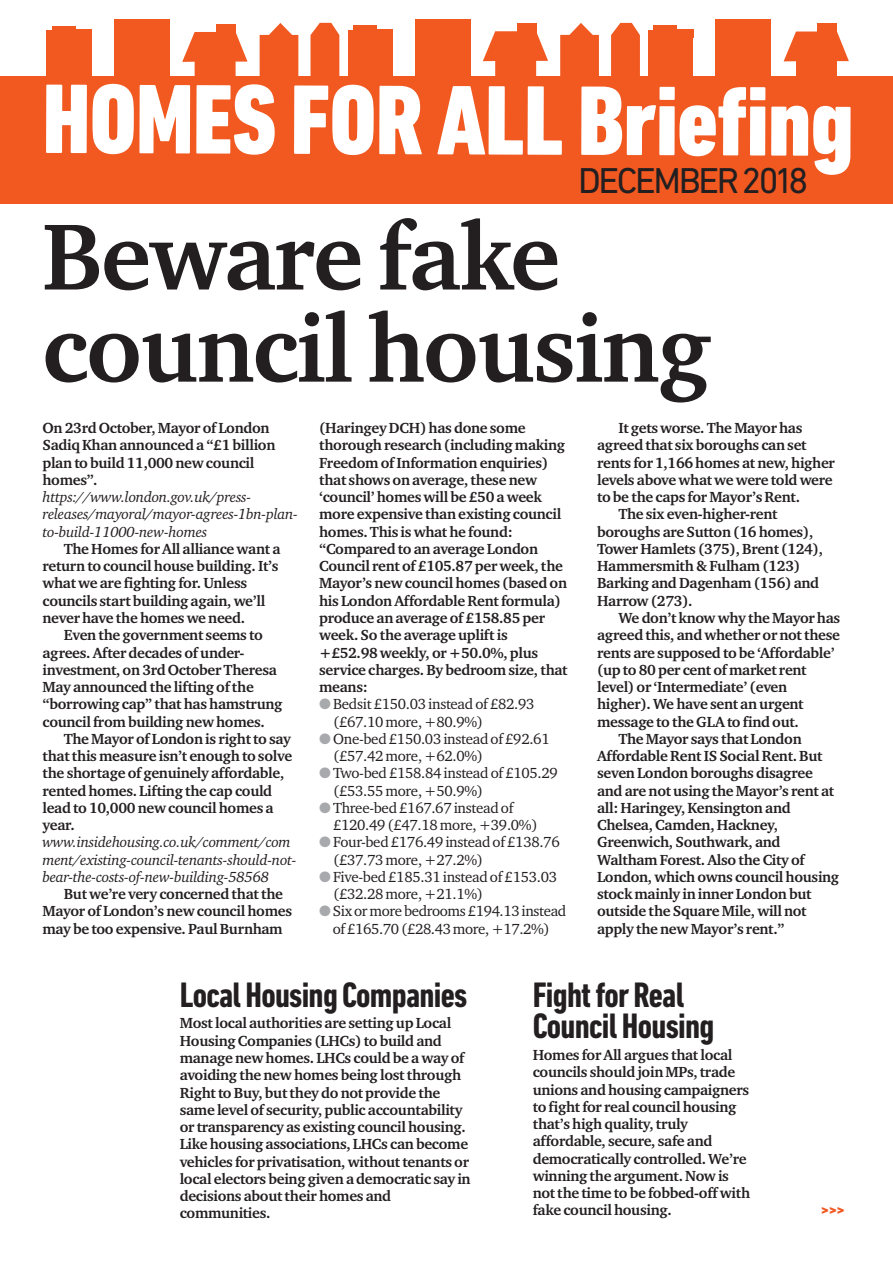
<style>
.page{position:relative;width:893px;height:1263px;background:#fff}
.page>*{position:absolute;margin:0;border:0;box-sizing:border-box;transform-origin:0 0}
.t1{font:800 condensed 100.5px "DIN Next LT Pro";letter-spacing:-.015em;color:#fff}
.t2{font:700 96.15px/92.1px "Charter ITC Std";letter-spacing:-.02em;color:#231f20}
.t3{font:36.6px "DIN Next LT Pro";letter-spacing:-.065em;color:#231f20}
.t4{font:700 condensed 36px/31.5px "DIN Next LT Pro";letter-spacing:-.02em;color:#231f20}
.t5{font:800 condensed 16.5px "DIN Next LT Pro";color:#f15921}
.t6{font:700 15px/17.2px "Charter ITC Std";letter-spacing:-.02em;color:#231f20}
.t7{font:15px/17.2px "Charter ITC Std";letter-spacing:-.02em;color:#231f20}
.t8{font:italic 15px/17.2px "Charter ITC Std";letter-spacing:-.02em;color:#231f20}
.s1{color:#a8a9ad}
</style>
<div class="page">
<div style="left:0;top:76px;width:893px;height:128px;background:#f15921"></div>
<div style="left:47px;top:30px;width:9px;height:48px;background:#f15921"></div>
<div style="left:52px;top:26px;width:23px;height:56px;background:#f15921"></div>
<div style="left:68px;top:29px;width:23px;height:51px;background:#f15921"></div>
<div style="left:114px;top:20px;width:55px;height:61px;background:#f15921"></div>
<div style="left:216px;top:24px;width:20px;height:27px;background:#f15921"></div>
<div style="left:348px;top:30px;width:45px;height:52px;background:#f15921"></div>
<div style="left:353px;top:25px;width:24px;height:9px;background:#f15921"></div>
<div style="left:369px;top:29px;width:24px;height:9px;background:#f15921"></div>
<div style="left:415px;top:19px;width:55px;height:63px;background:#f15921"></div>
<svg style="left:310px;top:23px;width:29px;height:53px;background:#f26633"></svg>
<div style="left:648px;top:30px;width:45px;height:52px;background:#f15921"></div>
<div style="left:653px;top:25px;width:24px;height:9px;background:#f15921"></div>
<div style="left:670px;top:29px;width:23px;height:9px;background:#f15921"></div>
<svg style="left:611px;top:23px;width:29px;height:53px;background:#f16531"></svg>
<svg style="left:260px;top:23px;width:38px;height:53px;background:#f37243"></svg>
<svg style="left:560px;top:23px;width:39px;height:53px;background:#f37344"></svg>
<svg style="left:182px;top:32px;width:65px;height:44px"></svg>
<div style="left:715px;top:19px;width:56px;height:61px;background:#f15921"></div>
<div style="left:818px;top:23px;width:19px;height:27px;background:#f15921"></div>
<svg style="left:784px;top:32px;width:65px;height:44px"></svg>
<div style="left:517px;top:23px;width:19px;height:27px;background:#f15921"></div>
<svg style="left:483px;top:31px;width:65px;height:45px"></svg>
<h1 class="t1" style="left:42px;top:86px;width:813px">HOMES FOR ALL Briefing</h1>
<h3 class="t3" style="left:578px;top:168px;width:231px">DECEMBER2018</h3>
<h2 class="t2" style="left:42px;top:218px;width:670px">Beware fake council housing</h2>
<p class="t6" style="left:43px;top:421px;width:234px">On 23rd October, Mayor of London<br>Sadiq Khan announced a “£1 billion plan to build 11,000 new council homes”.</p>
<p class="t8" style="left:43px;top:490px;width:257px">https://www.london.gov.uk/press&shy;releases/mayoral/mayor-agrees-1bn-plan&shy;to-build-11000-new-homes</p>
<p class="t6" style="left:43px;top:541px;width:239px;text-indent:21px">The Homes for All alliance want a return to council house building. It’s what we are fighting for. Unless councils start building again, we’ll never have the homes we need.</p>
<p class="t6" style="left:43px;top:628px;width:241px;text-indent:21px">Even the government seems to agrees. After decades of under&shy;investment, on 3rd October Theresa<br>May announced the lifting of the “borrowing cap” that has hamstrung council from building new homes.</p>
<p class="t6" style="left:43px;top:731px;width:251px;text-indent:21px">The Mayor of London is right to say that this measure isn’t enough to solve the shortage of genuinely affordable, rented homes. Lifting the cap could lead to 10,000 new council homes a year.</p>
<p class="t8" style="left:43px;top:835px;width:256px">www.insidehousing.co.uk/comment/com ment/existing-council-tenants-should-not&shy;bear-the-costs-of-new-building-58568</p>
<p class="t6" style="left:43px;top:886px;width:251px;text-indent:21px">But we’re very concerned that the<br>Mayor of London’s new council homes may be too expensive. Paul Burnham</p>
<p class="t6" style="left:319px;top:421px;width:250px">(Haringey DCH) has done some thorough research (including making<br>Freedom of Information enquiries) that shows on average, these new ‘council’ homes will be £50 a week more expensive than existing council homes. This is what he found: “Compared to an average London<br>Council rent of £105.87 per week, the<br>Mayor’s new council homes (based on his London Affordable Rent formula) produce an average of £158.85 per week. So the average uplift is +£52.98 weekly, or +50.0%, plus service charges. By bedroom size, that means:</p>
<p class="t7" style="left:333px;top:697px;width:203px;text-indent:-14px"><span class="s1">●</span> Bedsit £150.03 instead of £82.93 (£67.10 more, +80.9%)</p>
<p class="t7" style="left:333px;top:731px;width:218px;text-indent:-14px"><span class="s1">●</span> One-bed £150.03 instead of £92.61 (£57.42 more, +62.0%)</p>
<p class="t7" style="left:333px;top:766px;width:226px;text-indent:-14px"><span class="s1">●</span> Two-bed £158.84 instead of £105.29 (£53.55 more, +50.9%)</p>
<p class="t7" style="left:333px;top:800px;width:206px;text-indent:-14px"><span class="s1">●</span> Three-bed £167.67 instead of £120.49 (£47.18 more, +39.0%)</p>
<p class="t7" style="left:333px;top:835px;width:228px;text-indent:-14px"><span class="s1">●</span> Four-bed £176.49 instead of £138.76 (£37.73 more, +27.2%)</p>
<p class="t7" style="left:333px;top:869px;width:225px;text-indent:-14px"><span class="s1">●</span> Five-bed £185.31 instead of £153.03 (£32.28 more, +21.1%)</p>
<p class="t7" style="left:319px;top:904px;width:249px;text-align:center"><span class="s1">●</span>Sixormorebedrooms£194.13instead of£165.70(£28.43more,+17.2%)</p>
<p class="t6" style="left:618px;top:421px;width:186px">It gets worse. The Mayor has</p>
<p class="t6" style="left:597px;top:438px;width:211px">agreed that six boroughs can set</p>
<p class="t6" style="left:597px;top:455px;width:239px">rents for 1,166 homes at new, higher</p>
<p class="t6" style="left:597px;top:472px;width:237px">levels above what we were told were</p>
<p class="t6" style="left:597px;top:490px;width:204px">to be the caps for Mayor’s Rent.</p>
<p class="t6" style="left:618px;top:507px;width:161px">The six even-higher-rent</p>
<p class="t6" style="left:597px;top:524px;width:218px">boroughs are Sutton (16 homes),</p>
<p class="t6" style="left:597px;top:541px;width:227px">Tower Hamlets (375), Brent (124),</p>
<p class="t6" style="left:597px;top:559px;width:205px">Hammersmith &amp; Fulham (123)</p>
<p class="t6" style="left:597px;top:576px;width:224px">Barking and Dagenham (156) and</p>
<p class="t6" style="left:597px;top:593px;width:97px">Harrow (273).</p>
<p class="t6" style="left:618px;top:610px;width:223px">We don’t know why the Mayor has</p>
<p class="t6" style="left:597px;top:628px;width:244px">agreed this, and whether or not these</p>
<p class="t6" style="left:597px;top:645px;width:239px">rents are supposed to be ‘Affordable’</p>
<p class="t6" style="left:597px;top:662px;width:211px">(up to 80 per cent of market rent</p>
<p class="t6" style="left:597px;top:679px;width:192px">level) or ‘Intermediate’ (even</p>
<p class="t6" style="left:597px;top:697px;width:208px">higher). We have sent an urgent</p>
<p class="t6" style="left:597px;top:714px;width:203px">message to the GLA to find out.</p>
<p class="t6" style="left:618px;top:731px;width:185px">The Mayor says that London</p>
<p class="t6" style="left:597px;top:748px;width:227px">Affordable Rent IS Social Rent. But</p>
<p class="t6" style="left:597px;top:766px;width:217px">seven London boroughs disagree</p>
<p class="t6" style="left:597px;top:783px;width:239px">and are not using the Mayor’s rent at</p>
<p class="t6" style="left:597px;top:800px;width:195px">all: Haringey, Kensington and</p>
<p class="t6" style="left:597px;top:817px;width:183px">Chelsea, Camden, Hackney,</p>
<p class="t6" style="left:597px;top:835px;width:185px">Greenwich, Southwark, and</p>
<p class="t6" style="left:597px;top:852px;width:209px">Waltham Forest. Also the City of</p>
<p class="t6" style="left:597px;top:869px;width:244px">London, which owns council housing</p>
<p class="t6" style="left:597px;top:886px;width:216px">stock mainly in inner London but</p>
<p class="t6" style="left:597px;top:904px;width:211px">outside the Square Mile, will not</p>
<p class="t6" style="left:597px;top:921px;width:189px">apply the new Mayor’s rent.”</p>
<h3 class="t4" style="left:180px;top:982px;width:289px">Local Housing Companies</h3>
<p class="t6" style="left:180px;top:1016px;width:292px">Most local authorities are setting up Local Housing Companies (LHCs) to build and manage new homes. LHCs could be a way of avoiding the new homes being lost through Right to Buy, but they do not provide the same level of security, public accountability or transparency as existing council housing.<br>Like housing associations, LHCs can become vehicles for privatisation, without tenants or local electors being given a democratic say in decisions about their homes and communities.</p>
<h3 class="t4" style="left:533px;top:982px;width:183px">Fightfor Real<br>Council Housing</h3>
<p class="t6" style="left:533px;top:1047px;width:219px">Homes for All argues that local councils should join MPs, trade unions and housing campaigners to fight for real council housing that’s high quality, truly affordable, secure, safe and democratically controlled. We’re winning the argument. Now is not the time to be fobbed-off with fake council housing.</p>
<p class="t5" style="left:822px;top:1204px;width:24px">&gt;&gt;&gt;</p>
</div>
